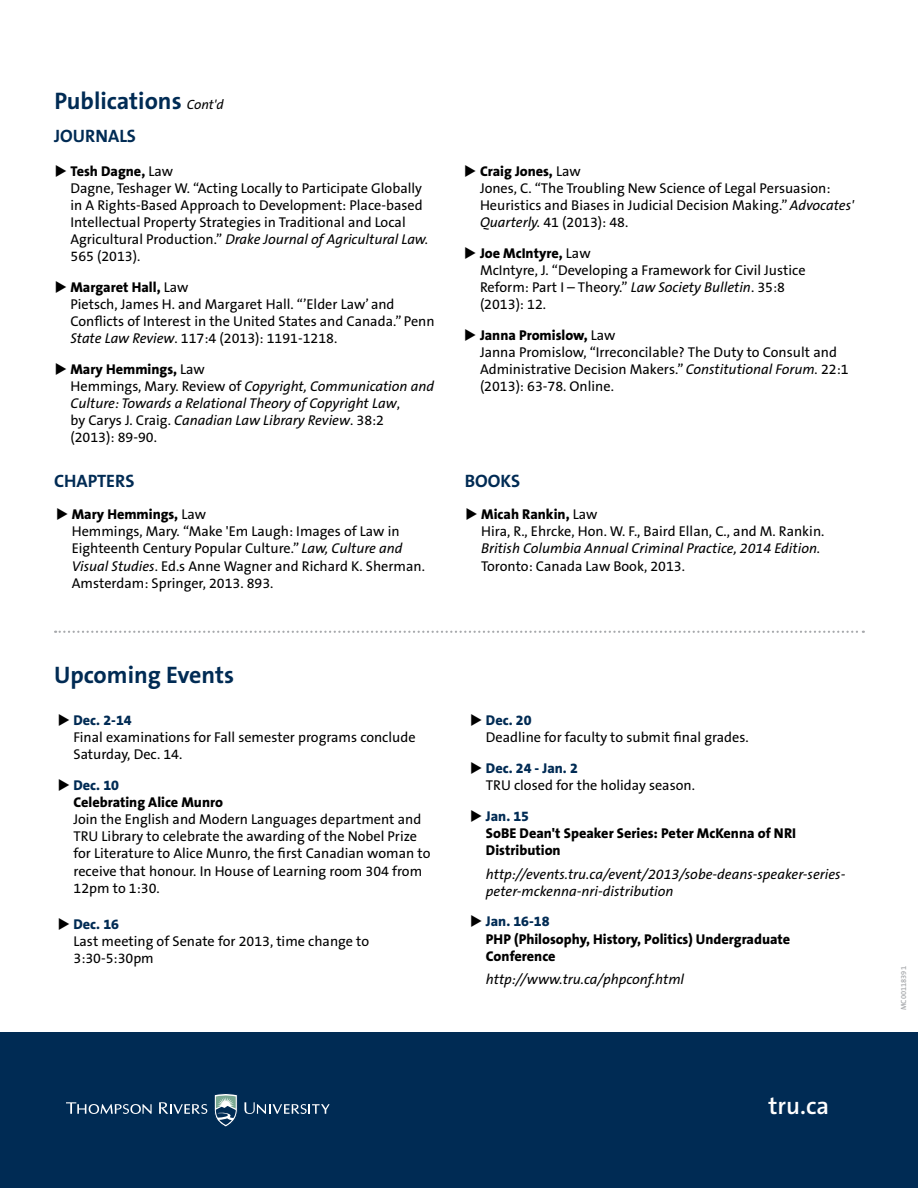
<style>
.page{position:relative;width:918px;height:1188px;background:#fff}
.page>*{position:absolute;margin:0;border:0;box-sizing:border-box;transform-origin:0 0}
.t1{font:600 24.3px "The Sans B6";color:#fff}
.t2{font:700 24px "The Sans B7";color:#002b54}
.t3{font:700 18px "The Sans B7";color:#002b54}
.t4{font:14.25px/17.1px "The Sans B5 Plain";color:#000}
.t5{font:italic 14.25px/17.1px "The Sans B5 Plain";color:#000}
.t6{font:800 14.25px/17.1px "The Sans B8";color:#000}
.t7{font:800 14.25px "The Sans B8";color:#002b54}
.t8{font:600 7.5px "The Sans B6";color:#a7a9ac}
.s1{font-family:"The Sans B5 Plain";font-weight:400;font-style:italic;font-size:13.5px;color:#000}
.s2{font-family:"The Sans B5 Plain";font-weight:400}
.s3{font-style:italic}
.s4{font-style:normal}
.s5{color:#000}
.s6{color:#002b54}
</style>
<div class="page">
<div style="left:0;top:1032px;width:918px;height:156px;background:#002b54"></div>
<svg style="left:214px;top:1093px;width:24px;height:34px"></svg>
<svg style="left:159px;top:1102px;width:48px;height:12px"></svg>
<svg style="left:66px;top:1102px;width:86px;height:12px"></svg>
<svg style="left:244px;top:1102px;width:86px;height:12px"></svg>
<svg style="left:55px;top:631px;width:809px;height:2px"></svg>
<h2 class="t2" style="left:55px;top:88px;width:171px">Publications <span class="s1">Cont'd</span></h2>
<p class="t3" style="left:54px;top:126px;width:83px">JOURNALS</p>
<p class="t6" style="left:55px;top:163px;width:120px">◆ Tesh Dagne, <span class="s2">Law</span></p>
<p class="t4" style="left:71px;top:180px;width:359px">Dagne, Teshager W. “Acting Locally to Participate Globally in A Rights-Based Approach to Development: Place-based Intellectual Property Strategies in Traditional and Local Agricultural Production.” <span class="s3">Drake Journal of Agricultural Law.<br></span>565 (2013).</p>
<p class="t6" style="left:55px;top:279px;width:135px">◆ Margaret Hall, <span class="s2">Law</span></p>
<p class="t4" style="left:71px;top:296px;width:366px">Pietsch, James H. and Margaret Hall. “’Elder Law’ and<br>Conflicts of Interest in the United States and Canada.” Penn<br><span class="s3">State Law Review</span>. 117:4 (2013): 1191-1218.</p>
<p class="t6" style="left:55px;top:361px;width:152px">◆ Mary Hemmings, <span class="s2">Law</span></p>
<p class="t5" style="left:71px;top:378px;width:365px"><span class="s4">Hemmings, Mary. Review of</span> Copyright, Communication and Culture: Towards a Relational Theory of Copyright Law<span class="s4">,<br>by Carys J. Craig.</span> Canadian Law Library Review<span class="s4">. 38:2<br>(2013): 89-90.</span></p>
<p class="t3" style="left:54px;top:472px;width:34px">chapters</p>
<p class="t6" style="left:56px;top:506px;width:152px">◆ Mary Hemmings, <span class="s2">Law</span></p>
<p class="t4" style="left:72px;top:523px;width:355px">Hemmings, Mary. “Make 'Em Laugh: Images of Law in Eighteenth Century Popular Culture.” <span class="s3">Law, Culture and Visual Studies</span>. Ed.s Anne Wagner and Richard K. Sherman.<br>Amsterdam: Springer, 2013. 893.</p>
<h2 class="t2" style="left:54px;top:662px;width:182px">Upcoming Events</h2>
<p class="t7" style="left:58px;top:713px;width:75px"><span class="s5">◆</span> Dec. 2-14</p>
<p class="t4" style="left:74px;top:729px;width:344px">Final examinations for Fall semester programs conclude<br>Saturday, Dec. 14.</p>
<p class="t6" style="left:74px;top:777px;width:151px;text-indent:-16px">◆ <span class="s6">Dec. 10<br></span>Celebrating Alice Munro</p>
<p class="t4" style="left:74px;top:811px;width:359px">Join the English and Modern Languages department and TRU Library to celebrate the awarding of the Nobel Prize for Literature to Alice Munro, the first Canadian woman to receive that honour. In House of Learning room 304 from 12pm to 1:30.</p>
<p class="t7" style="left:58px;top:916px;width:63px"><span class="s5">◆</span> Dec. 16</p>
<p class="t4" style="left:74px;top:933px;width:297px">Last meeting of Senate for 2013, time change to<br>3:30-5:30pm</p>
<p class="t6" style="left:464px;top:163px;width:118px">◆ Craig Jones, <span class="s2">Law</span></p>
<p class="t4" style="left:480px;top:180px;width:375px">Jones, C. “The Troubling New Science of Legal Persuasion:<br>Heuristics and Biases in Judicial Decision Making.” <span class="s3">Advocates'<br>Quarterly.</span> 41 (2013): 48.</p>
<p class="t6" style="left:464px;top:245px;width:128px">◆ Joe McIntyre, <span class="s2">Law</span></p>
<p class="t4" style="left:480px;top:262px;width:327px">McIntyre, J. “Developing a Framework for Civil Justice<br>Reform: Part I – Theory.” <span class="s3">Law Society Bulletin</span>. 35:8 (2013): 12.</p>
<p class="t6" style="left:464px;top:327px;width:153px">◆ Janna Promislow, <span class="s2">Law</span></p>
<p class="t4" style="left:480px;top:344px;width:370px">Janna Promislow, “Irreconcilable? The Duty to Consult and<br>Administrative Decision Makers.” <span class="s3">Constitutional Forum.</span> 22:1 (2013): 63-78. Online.</p>
<p class="t3" style="left:465px;top:472px;width:55px">books</p>
<p class="t6" style="left:466px;top:506px;width:133px">◆ Micah Rankin, <span class="s2">Law</span></p>
<p class="t4" style="left:481px;top:523px;width:345px">Hira, R., Ehrcke, Hon. W. F., Baird Ellan, C., and M. Rankin.</p>
<p class="t5" style="left:481px;top:541px;width:341px">British Columbia Annual Criminal Practice, 2014 Edition.</p>
<p class="t4" style="left:481px;top:558px;width:205px">Toronto: Canada Law Book, 2013.</p>
<p class="t7" style="left:470px;top:713px;width:63px"><span class="s5">◆</span> Dec. 20</p>
<p class="t4" style="left:486px;top:729px;width:264px">Deadline for faculty to submit final grades.</p>
<p class="t7" style="left:470px;top:761px;width:109px"><span class="s5">◆</span> Dec. 24 - Jan. 2</p>
<p class="t4" style="left:486px;top:777px;width:211px">TRU closed for the holiday season.</p>
<p class="t6" style="left:486px;top:808px;width:312px;text-indent:-16px">◆ <span class="s6">Jan. 15<br></span>SoBE Dean't Speaker Series: Peter McKenna of NRI<br>Distribution</p>
<p class="t5" style="left:486px;top:866px;width:361px">http://events.tru.ca/event/2013/sobe-deans-speaker-series&shy;peter-mckenna-nri-distribution</p>
<p class="t6" style="left:486px;top:913px;width:306px;text-indent:-16px">◆ <span class="s6">Jan. 16-18<br></span>PHP (Philosophy, History, Politics) Undergraduate<br>Conference</p>
<p class="t5" style="left:486px;top:972px;width:200px">http://www.tru.ca/phpconf.html</p>
<h1 class="t1" style="left:769px;top:1093px;width:62px">tru.ca</h1>
<p class="t8" style="left:900px;top:1010px;width:45px;rotate:-90deg">MC00118391</p>
</div>
